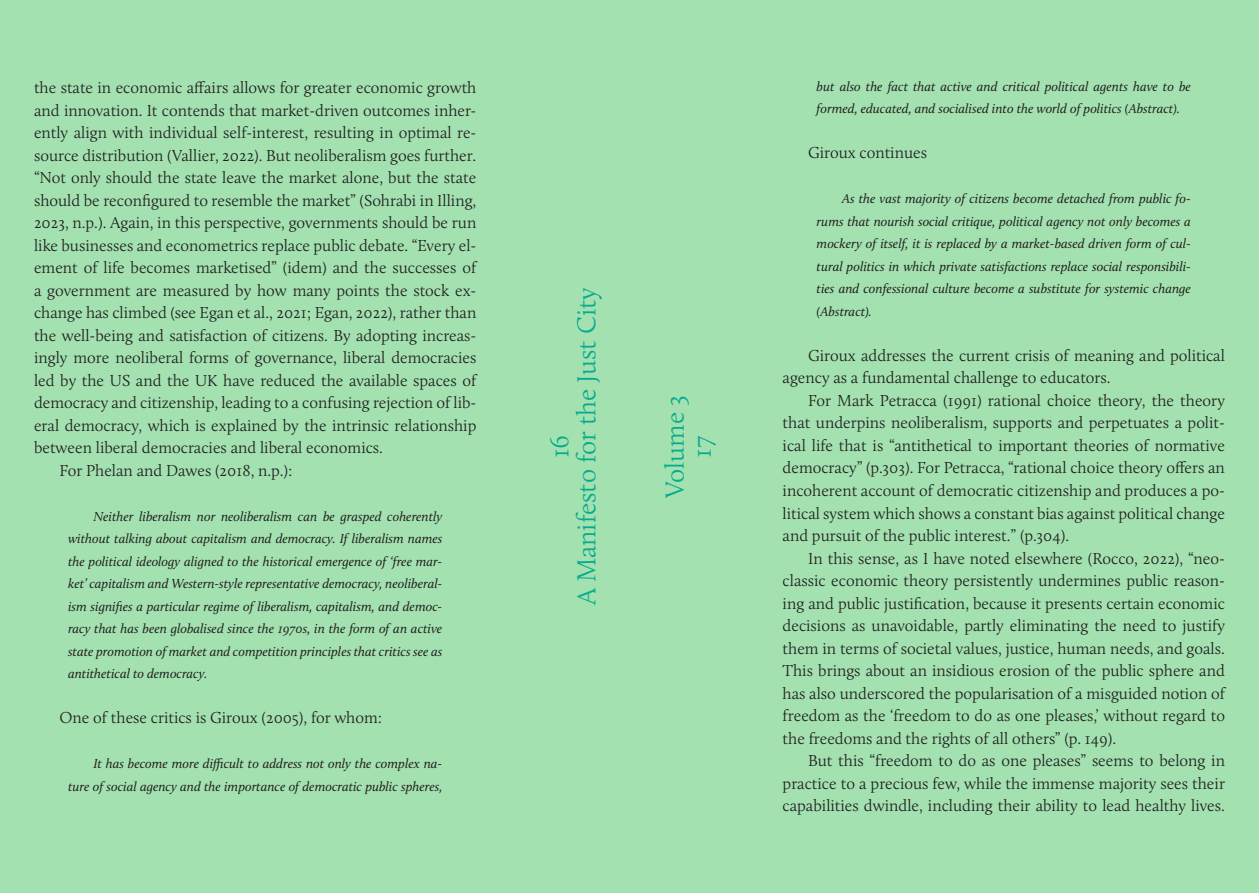
<style>
.page{position:relative;width:1259px;height:893px;background:#a3e2b0}
.page>*{position:absolute;margin:0;border:0;box-sizing:border-box;transform-origin:0 0}
.t1{font:300 27px/27px "Calluna";color:#08ab8e;text-align:center}
.Body{font:300 16.5px/22.5px "Calluna";color:#231f20;text-align:justify}
.Body-2{font:italic 13.5px/22.5px "Calluna";color:#231f20;text-align:justify}
</style>
<div class="page">
<p class="Body" style="left:34px;top:76px;width:444px">the state in economic affairs allows for greater economic growth and innovation. It contends that market-driven outcomes inher&shy;ently align with individual self-interest, resulting in optimal re&shy;source distribution (Vallier, 2022). But neoliberalism goes further. “Not only should the state leave the market alone, but the state should be reconfigured to resemble the market” (Sohrabi in Illing, 2023, n.p.). Again, in this perspective, governments should be run like businesses and econometrics replace public debate. “Every el&shy;ement of life becomes marketised” (idem) and the successes of a government are measured by how many points the stock ex&shy;change has climbed (see Egan et al., 2021; Egan, 2022), rather than the well-being and satisfaction of citizens. By adopting increas&shy;ingly more neoliberal forms of governance, liberal democracies led by the US and the UK have reduced the available spaces of democracy and citizenship, leading to a confusing rejection of lib&shy;eral democracy, which is explained by the intrinsic relationship between liberal democracies and liberal economics.</p>
<p class="Body" style="left:60px;top:459px;width:235px">For Phelan and Dawes (2018, n.p.):</p>
<p class="Body-2" style="left:68px;top:505px;width:376px;text-indent:26px">Neither liberalism nor neoliberalism can be grasped coherently without talking about capitalism and democracy. If liberalism names the political ideology aligned to the historical emergence of ‘free mar&shy;ket’ capitalism and Western-style representative democracy, neoliberal&shy;ism signifies a particular regime of liberalism, capitalism, and democ&shy;racy that has been globalised since the 1970s, in the form of an active state promotion of market and competition principles that critics see as antithetical to democracy.</p>
<p class="Body" style="left:60px;top:706px;width:324px">One of these critics is Giroux (2005), for whom:</p>
<p class="Body-2" style="left:68px;top:752px;width:376px;text-align:right">It has become more difficult to address not only the complex na-<br>ture of social agency and the importance of democratic public spheres,</p>
<h1 class="t1" style="left:546px;top:605px;width:319px;rotate:-90deg">16<br>A Manifesto for the Just City</h1>
<h1 class="t1" style="left:661px;top:498px;width:104px;rotate:-90deg">Volume 3<br>17</h1>
<p class="Body-2" style="left:816px;top:75px;width:376px">but also the fact that active and critical political agents have to be formed, educated, and socialised into the world of politics (Abstract).</p>
<p class="Body" style="left:808px;top:142px;width:120px">Giroux continues</p>
<p class="Body-2" style="left:816px;top:187px;width:376px;text-indent:26px">As the vast majority of citizens become detached from public fo&shy;rums that nourish social critique, political agency not only becomes a mockery of itself, it is replaced by a market-based driven form of cul&shy;tural politics in which private satisfactions replace social responsibili&shy;ties and confessional culture become a substitute for systemic change (Abstract).</p>
<p class="Body" style="left:782px;top:344px;width:444px;text-indent:26px">Giroux addresses the current crisis of meaning and political agency as a fundamental challenge to educators.</p>
<p class="Body" style="left:782px;top:389px;width:444px;text-indent:26px">For Mark Petracca (1991) rational choice theory, the theory that underpins neoliberalism, supports and perpetuates a polit&shy;ical life that is “antithetical to important theories of normative democracy” (p.303). For Petracca, “rational choice theory offers an incoherent account of democratic citizenship and produces a po&shy;litical system which shows a constant bias against political change and pursuit of the public interest.” (p.304).</p>
<p class="Body" style="left:782px;top:547px;width:444px;text-indent:26px">In this sense, as I have noted elsewhere (Rocco, 2022), “neo&shy;classic economic theory persistently undermines public reason&shy;ing and public justification, because it presents certain economic decisions as unavoidable, partly eliminating the need to justify them in terms of societal values, justice, human needs, and goals.<br>This brings about an insidious erosion of the public sphere and has also underscored the popularisation of a misguided notion of freedom as the ‘freedom to do as one pleases,’ without regard to the freedoms and the rights of all others” (p. 149).</p>
<p class="Body" style="left:782px;top:749px;width:444px;text-indent:26px">But this “freedom to do as one pleases” seems to belong in practice to a precious few, while the immense majority sees their capabilities dwindle, including their ability to lead healthy lives.</p>
</div>
